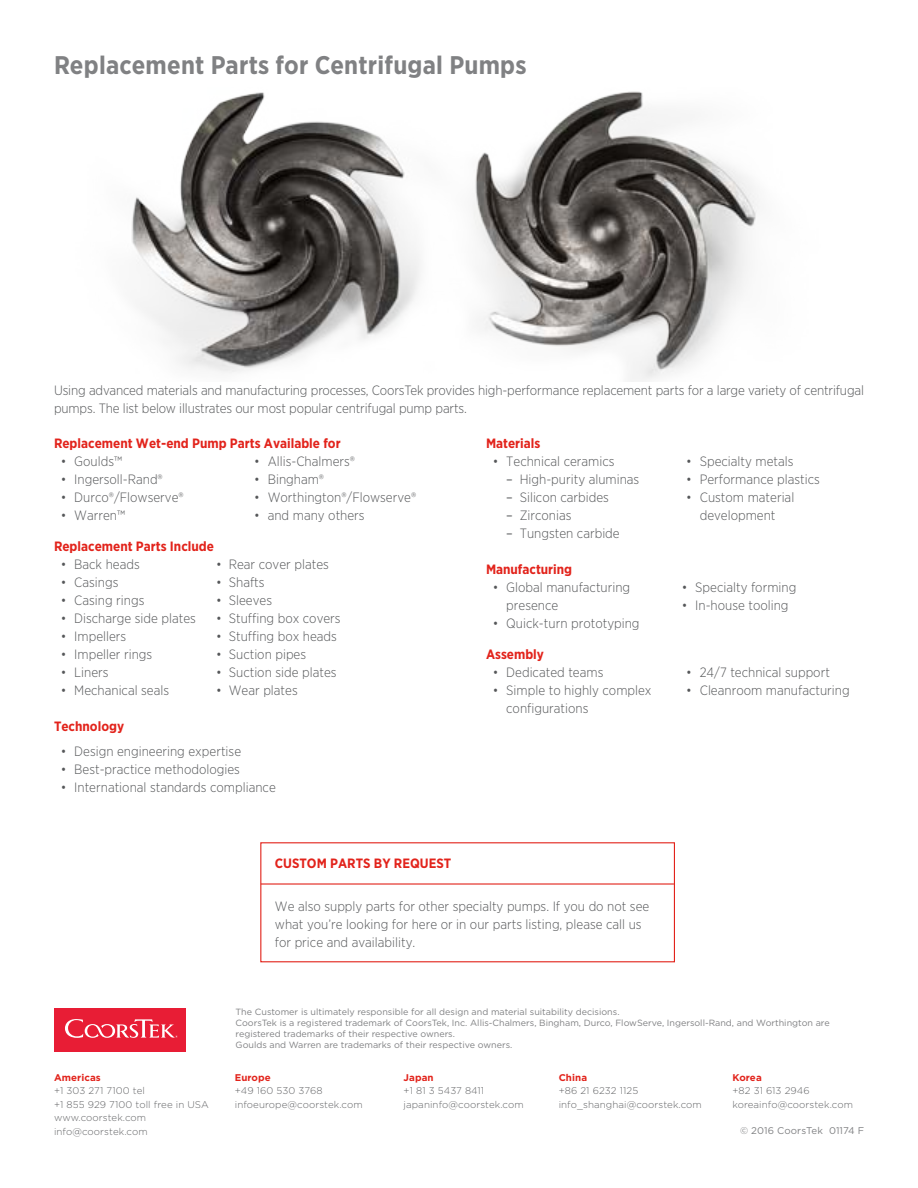
<style>
.page{position:relative;width:918px;height:1188px;background:#fff}
.page>*{position:absolute;margin:0;border:0;box-sizing:border-box;transform-origin:0 0}
.t1{font:700 25.5px "Gotham Narrow";letter-spacing:.01em;color:#808183}
.t2{font:300 13.5px/18px "Gotham Narrow";color:#555759}
.t3{font:700 13.5px "Gotham Narrow";color:#e2231b}
.t4{font:300 9.75px/13.5px "Gotham";letter-spacing:.01em;color:#636466}
.t5{font:700 9.75px "Gotham";letter-spacing:.01em;color:#e2231b}
.t6{font:9.75px "Gotham";letter-spacing:.01em;color:#808183}
.t7{font:9px/10.8px "Gotham";color:#808183}
.s1{font-weight:400}
</style>
<div class="page">
<div style="left:54px;top:1008px;width:132px;height:44px;background:#e81d35"></div>
<svg style="left:65px;top:1019px;width:113px;height:19px"></svg>
<div style="left:260px;top:842px;width:415px;height:120px;border:1px solid #e2231b"></div>
<hr style="left:261px;top:883px;width:413px;height:2px;background:#e2231b">
<img style="left:131px;top:91px;width:628px;height:291px">
<h1 class="t1" style="left:54px;top:49px;width:474px">Replacement Parts for Centrifugal Pumps</h1>
<p class="t2" style="left:54px;top:381px;width:812px">Using advanced materials and manufacturing processes, CoorsTek provides high-performance replacement parts for a large variety of centrifugal pumps. The list below illustrates our most popular centrifugal pump parts.</p>
<p class="t3" style="left:54px;top:435px;width:288px">Replacement Wet-end Pump Parts Available for</p>
<p class="t2" style="left:61px;top:452px;width:63px">• Goulds™</p>
<p class="t2" style="left:61px;top:470px;width:104px">• Ingersoll-Rand®</p>
<p class="t2" style="left:61px;top:488px;width:124px">• Durco®/Flowserve®</p>
<p class="t2" style="left:61px;top:506px;width:66px">• Warren™</p>
<p class="t3" style="left:486px;top:434px;width:56px">Materials</p>
<p class="t2" style="left:493px;top:452px;width:123px">• Technical ceramics</p>
<p class="t2" style="left:506px;top:470px;width:135px"><span class="s1">–</span> High-purity aluminas</p>
<p class="t2" style="left:506px;top:488px;width:104px"><span class="s1">–</span> Silicon carbides</p>
<p class="t2" style="left:506px;top:506px;width:67px"><span class="s1">–</span> Zirconias</p>
<p class="t2" style="left:506px;top:524px;width:115px"><span class="s1">–</span> Tungsten carbide</p>
<p class="t2" style="left:686px;top:452px;width:109px">• Specialty metals</p>
<p class="t2" style="left:686px;top:470px;width:135px">• Performance plastics</p>
<p class="t2" style="left:686px;top:488px;width:110px;text-align:center">• Custom material development</p>
<p class="t2" style="left:254px;top:452px;width:102px">• Allis-Chalmers®</p>
<p class="t2" style="left:254px;top:470px;width:71px">• Bingham®</p>
<p class="t2" style="left:254px;top:488px;width:164px">• Worthington®/Flowserve®</p>
<p class="t2" style="left:254px;top:506px;width:112px">• and many others</p>
<p class="t3" style="left:54px;top:538px;width:161px">Replacement Parts Include</p>
<p class="t2" style="left:61px;top:555px;width:81px">• Back heads</p>
<p class="t2" style="left:216px;top:555px;width:114px">• Rear cover plates</p>
<p class="t2" style="left:61px;top:573px;width:59px">• Casings</p>
<p class="t2" style="left:216px;top:573px;width:50px">• Shafts</p>
<p class="t2" style="left:61px;top:591px;width:85px">• Casing rings</p>
<p class="t2" style="left:216px;top:591px;width:58px">• Sleeves</p>
<p class="t2" style="left:61px;top:609px;width:137px">• Discharge side plates</p>
<p class="t2" style="left:216px;top:609px;width:126px">• Stuffing box covers</p>
<p class="t2" style="left:61px;top:627px;width:67px">• Impellers</p>
<p class="t2" style="left:216px;top:627px;width:122px">• Stuffing box heads</p>
<p class="t2" style="left:61px;top:645px;width:93px">• Impeller rings</p>
<p class="t2" style="left:216px;top:645px;width:92px">• Suction pipes</p>
<p class="t2" style="left:61px;top:663px;width:49px">• Liners</p>
<p class="t2" style="left:216px;top:663px;width:122px">• Suction side plates</p>
<p class="t2" style="left:61px;top:681px;width:110px">• Mechanical seals</p>
<p class="t2" style="left:216px;top:681px;width:83px">• Wear plates</p>
<p class="t3" style="left:54px;top:718px;width:72px">Technology</p>
<p class="t2" style="left:61px;top:742px;width:182px">• Design engineering expertise</p>
<p class="t2" style="left:61px;top:760px;width:181px">• Best-practice methodologies</p>
<p class="t2" style="left:61px;top:778px;width:217px">• International standards compliance</p>
<p class="t3" style="left:486px;top:560px;width:88px">Manufacturing</p>
<p class="t2" style="left:506px;top:578px;width:126px;text-indent:-14px">• Global manufacturing presence</p>
<p class="t2" style="left:493px;top:614px;width:148px">• Quick-turn prototyping</p>
<p class="t2" style="left:682px;top:578px;width:116px">• Specialty forming</p>
<p class="t2" style="left:682px;top:596px;width:108px">• In-house tooling</p>
<p class="t3" style="left:486px;top:646px;width:60px">Assembly</p>
<p class="t2" style="left:493px;top:663px;width:112px">• Dedicated teams</p>
<p class="t2" style="left:506px;top:681px;width:147px;text-indent:-14px">• Simple to highly complex configurations</p>
<p class="t2" style="left:686px;top:663px;width:145px">• 24/7 technical support</p>
<p class="t2" style="left:686px;top:681px;width:165px">• Cleanroom manufacturing</p>
<p class="t3" style="left:275px;top:854px;width:178px">CUSTOM PARTS BY REQUEST</p>
<p class="t2" style="left:275px;top:897px;width:376px">We also supply parts for other specialty pumps. If you do not see what you’re looking for here or in our parts listing, please call us for price and availability.</p>
<p class="t5" style="left:54px;top:1071px;width:48px">Americas</p>
<p class="t4" style="left:54px;top:1084px;width:156px">+1 303 271 7100 tel<br>+1 855 929 7100 toll free in USA www.coorstek.com info@coorstek.com</p>
<p class="t7" style="left:236px;top:1007px;width:596px">The Customer is ultimately responsible for all design and material suitability decisions.<br>CoorsTek is a registered trademark of CoorsTek, Inc. Allis-Chalmers, Bingham, Durco, FlowServe, Ingersoll-Rand, and Worthington are registered trademarks of their respective owners.<br>Goulds and Warren are trademarks of their respective owners.</p>
<p class="t5" style="left:235px;top:1071px;width:38px">Europe</p>
<p class="t4" style="left:235px;top:1084px;width:129px">+49 160 530 3768 infoeurope@coorstek.com</p>
<p class="t5" style="left:404px;top:1071px;width:32px">Japan</p>
<p class="t4" style="left:404px;top:1084px;width:122px">+1 81 3 5437 8411 japaninfo@coorstek.com</p>
<p class="t5" style="left:559px;top:1071px;width:30px">China</p>
<p class="t4" style="left:559px;top:1084px;width:145px">+86 21 6232 1125 info_shanghai@coorstek.com</p>
<p class="t5" style="left:732px;top:1071px;width:31px">Korea</p>
<p class="t4" style="left:732px;top:1084px;width:122px">+82 31 613 2946 koreainfo@coorstek.com</p>
<p class="t6" style="left:740px;top:1124px;width:126px">© 2016 CoorsTek 01174 F</p>
</div>
